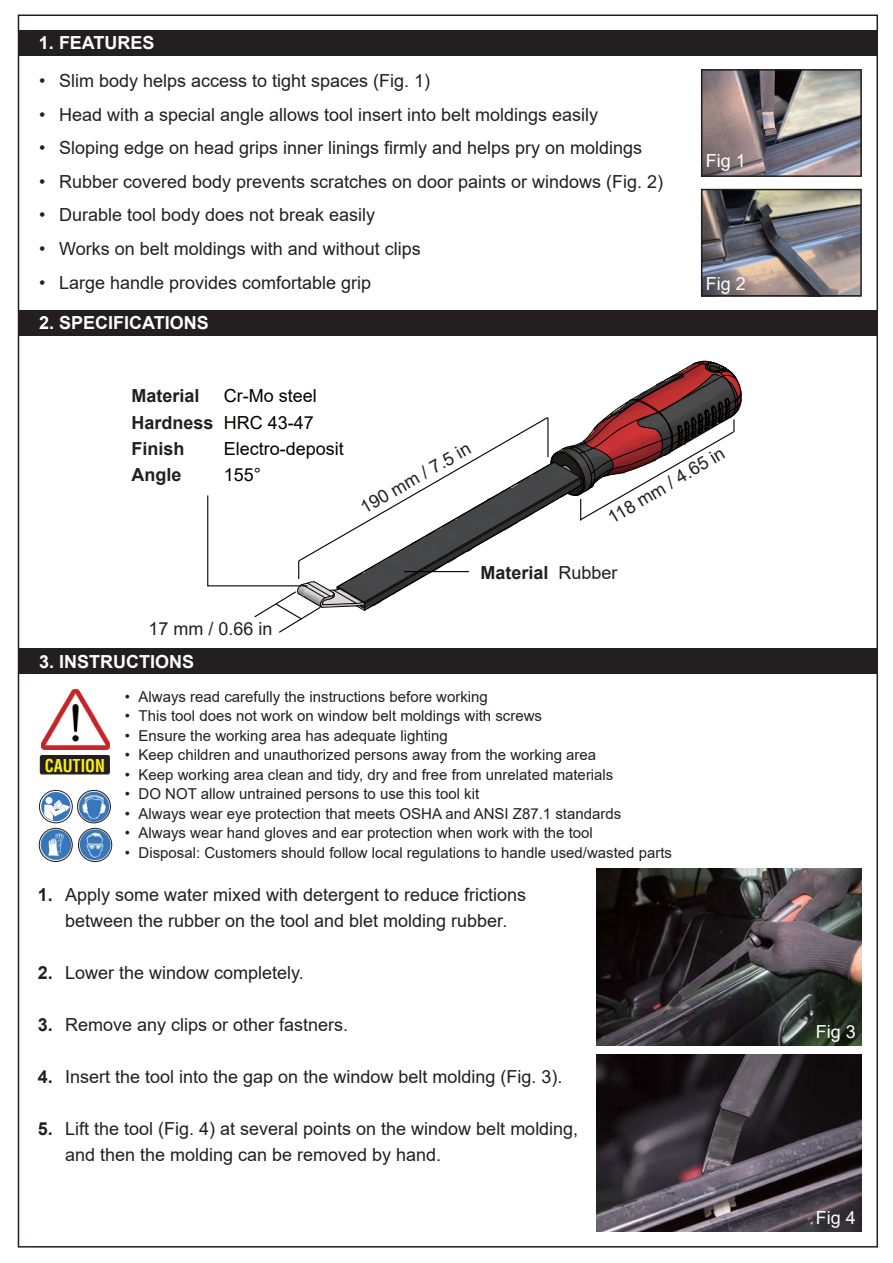
<style>
.page{position:relative;width:893px;height:1263px;background:#fff}
.page>*{position:absolute;margin:0;border:0;box-sizing:border-box;transform-origin:0 0}
.t1{font:18px/33.6px "Arial";color:#231f20}
.t2{font:700 18px/26.1px "Arial";color:#231f20}
.t3{font:700 18px "Arial";color:#fff}
.t4{font:18px/26.1px "Arial";color:#050100}
.t5{font:18px "Arial";color:#fff}
.t6{font:700 condensed 17.4px "Helvetica LT";color:#fff200;scale:.93 1}
.t7{font:15px/19.5px "Arial";color:#231f20}
.s1{font-weight:400}
</style>
<div class="page">
<div style="left:18px;top:30px;width:859px;height:26px;background:#231f20"></div>
<div style="left:18px;top:310px;width:859px;height:26px;background:#231f20"></div>
<div style="left:18px;top:648px;width:859px;height:26px;background:#231f20"></div>
<img style="left:41px;top:689px;width:68px;height:60px">
<div style="left:40px;top:756px;width:69px;height:18px;background:#231f20;border-radius:2px"></div>
<div style="left:40px;top:755px;width:70px;height:19px;border:1px solid #231f20;border-radius:2px"></div>
<div style="left:41px;top:792px;width:29px;height:29px;background:#3778bd;border-radius:50%"></div>
<div style="left:45px;top:797px;width:7px;height:7px;background:#fff;border-radius:50%"></div>
<svg style="left:44px;top:800px;width:26px;height:21px"></svg>
<img style="left:77px;top:790px;width:33px;height:33px;border-radius:50%">
<img style="left:39px;top:828px;width:33px;height:34px;border-radius:50%">
<img style="left:78px;top:828px;width:34px;height:34px;border-radius:50%">
<div style="left:78px;top:828px;width:34px;height:34px;border:1px solid #231f20;border-radius:50%"></div>
<div style="left:77px;top:790px;width:34px;height:33px;border:1px solid #231f20;border-radius:50%"></div>
<div style="left:39px;top:790px;width:34px;height:33px;border:1px solid #231f20;border-radius:50%"></div>
<div style="left:39px;top:828px;width:34px;height:34px;border:1px solid #231f20;border-radius:50%"></div>
<img style="left:596px;top:1055px;width:266px;height:177px">
<img style="left:596px;top:868px;width:266px;height:178px">
<svg style="left:207px;top:361px;width:535px;height:272px"></svg>
<img style="left:704px;top:192px;width:155px;height:102px">
<div style="left:701px;top:189px;width:161px;height:108px;border:2px solid #231f20"></div>
<img style="left:704px;top:72px;width:155px;height:102px">
<div style="left:701px;top:69px;width:161px;height:108px;border:2px solid #231f20"></div>
<p class="t3" style="left:39px;top:33px;width:117px">1. FEATURES</p>
<p class="t1" style="left:39px;top:64px;width:8px;text-align:justify">• • • • • • •</p>
<p class="t1" style="left:59px;top:64px;width:606px">Slim body helps access to tight spaces (Fig. 1)<br>Head with a special angle allows tool insert into belt moldings easily<br>Sloping edge on head grips inner linings firmly and helps pry on moldings Rubber covered body prevents scratches on door paints or windows (Fig. 2)<br>Durable tool body does not break easily<br>Works on belt moldings with and without clips<br>Large handle provides comfortable grip</p>
<p class="t3" style="left:39px;top:313px;width:171px">2. SPECIFICATIONS</p>
<p class="t5" style="left:706px;top:151px;width:41px">Fig 1</p>
<p class="t5" style="left:706px;top:273px;width:41px">Fig 2</p>
<p class="t2" style="left:131px;top:383px;width:83px">Material<br>Hardness<br>Finish<br>Angle</p>
<p class="t4" style="left:224px;top:383px;width:121px">Cr-Mo steel<br>HRC 43-47<br>Electro-deposit<br>155°</p>
<p class="t1" style="left:353px;top:494px;width:126px;rotate:-30deg">190 mm / 7.5 in</p>
<p class="t1" style="left:601px;top:505px;width:134px;rotate:-31deg">118 mm / 4.65 in</p>
<p class="t1" style="left:148px;top:612px;width:126px">17 mm / 0.66 in</p>
<p class="t2" style="left:480px;top:560px;width:138px">Material <span class="s1">Rubber</span></p>
<p class="t3" style="left:39px;top:651px;width:156px">3. INSTRUCTIONS</p>
<p class="t7" style="left:139px;top:687px;width:535px">Always read carefully the instructions before working<br>This tool does not work on window belt moldings with screws<br>Ensure the working area has adequate lighting<br>Keep children and unauthorized persons away from the working area<br>Keep working area clean and tidy, dry and free from unrelated materials<br>DO NOT allow untrained persons to use this tool kit<br>Always wear eye protection that meets OSHA and ANSI Z87.1 standards Always wear hand gloves and ear protection when work with the tool<br>Disposal: Customers should follow local regulations to handle used/wasted parts</p>
<p class="t7" style="left:125px;top:687px;width:7px;text-align:justify">• • • • • • • • •</p>
<p class="t6" style="left:45px;top:754px;width:66px">CAUTION</p>
<p class="t2" style="left:38px;top:881px;width:17px">1.</p>
<p class="t2" style="left:38px;top:960px;width:17px">2.</p>
<p class="t2" style="left:38px;top:1012px;width:17px">3.</p>
<p class="t2" style="left:38px;top:1064px;width:17px">4.</p>
<p class="t2" style="left:38px;top:1116px;width:17px">5.</p>
<p class="t1" style="left:65px;top:881px;width:462px;line-height:26.1px">Apply some water mixed with detergent to reduce frictions between the rubber on the tool and blet molding rubber.</p>
<p class="t1" style="left:65px;top:956px;width:240px">Lower the window completely.</p>
<p class="t1" style="left:65px;top:1008px;width:284px">Remove any clips or other fastners.</p>
<p class="t1" style="left:65px;top:1060px;width:499px">Insert the tool into the gap on the window belt molding (Fig. 3).</p>
<p class="t1" style="left:65px;top:1116px;width:514px;line-height:26.1px">Lift the tool (Fig. 4) at several points on the window belt molding, and then the molding can be removed by hand.</p>
<p class="t5" style="left:816px;top:1022px;width:41px">Fig 3</p>
<p class="t5" style="left:816px;top:1207px;width:41px">Fig 4</p>
</div>
